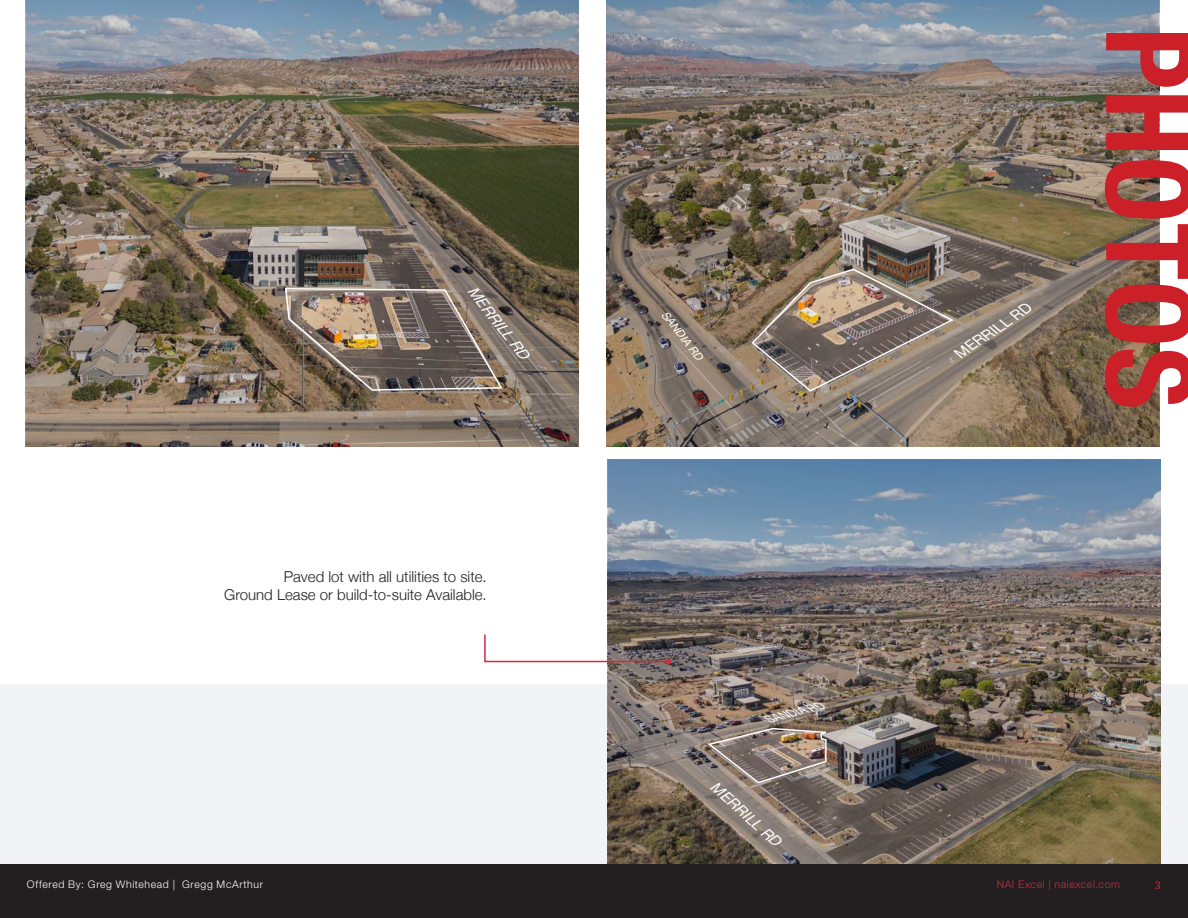
<style>
.page{position:relative;width:1188px;height:918px;background:#fff}
.page>*{position:absolute;margin:0;border:0;box-sizing:border-box;transform-origin:0 0}
.Extra_Large_Header{font:700 condensed 120px "Helvetica Neue";color:#cb2027}
.t1{font:300 15px "Helvetica Neue";color:#231f20}
.Address_Black{font:italic 15px "Helvetica Neue LT Std";color:#fff}
.Address_Black-2{font:italic 11.25px "Helvetica Neue LT Std";color:#fff}
.Phone_Number{font:300 10.5px "Helvetica Neue LT Std";letter-spacing:.06em;color:#fff}
.Page_Number{font:300 10.5px "Helvetica Neue LT Std";letter-spacing:.06em;color:#d02c40}
.Phone_Number-2{font:10.5px "Centennial LT Std";color:#d02c40}
</style>
<div class="page">
<img style="left:26px;top:0;width:553px;height:447px">
<img style="left:606px;top:0;width:554px;height:447px">
<div style="left:0;top:684px;width:1188px;height:234px;background:#f2f3f4"></div>
<img style="left:608px;top:459px;width:553px;height:406px">
<img style="left:706px;top:727px;width:128px;height:57px">
<div style="left:0;top:865px;width:1188px;height:53px;background:#231f20"></div>
<svg style="left:484px;top:633px;width:187px;height:31px"></svg>
<img style="left:750px;top:267px;width:205px;height:126px">
<img style="left:284px;top:287px;width:220px;height:105px">
<p class="Address_Black" style="left:478px;top:282px;width:90px;rotate:52deg">MERRILL RD</p>
<p class="t1" style="left:284px;top:564px;width:205px">Paved lot with all utilities to site.</p>
<p class="t1" style="left:224px;top:582px;width:264px">Ground Lease or build-to-suite Available.</p>
<p class="Address_Black-2" style="left:669px;top:308px;width:61px;rotate:52deg">SANDIA RD</p>
<p class="Address_Black-2" style="left:767px;top:713px;width:61px;rotate:-15deg">SANDIA RD</p>
<p class="Address_Black" style="left:719px;top:778px;width:90px;rotate:42deg">MERRILL RD</p>
<p class="Address_Black" style="left:953px;top:347px;width:90px;rotate:-34deg">MERRILL RD</p>
<p class="Extra_Large_Header" style="left:1249px;top:27px;width:384px;rotate:90deg">PHOTOS</p>
<p class="Phone_Number" style="left:27px;top:878px;width:238px">Offered By: Greg Whitehead | Gregg McArthur</p>
<p class="Page_Number" style="left:997px;top:878px;width:125px">NAI Excel | naiexcel.com</p>
<p class="Phone_Number-2" style="left:1155px;top:879px;width:8px">3</p>
</div>
